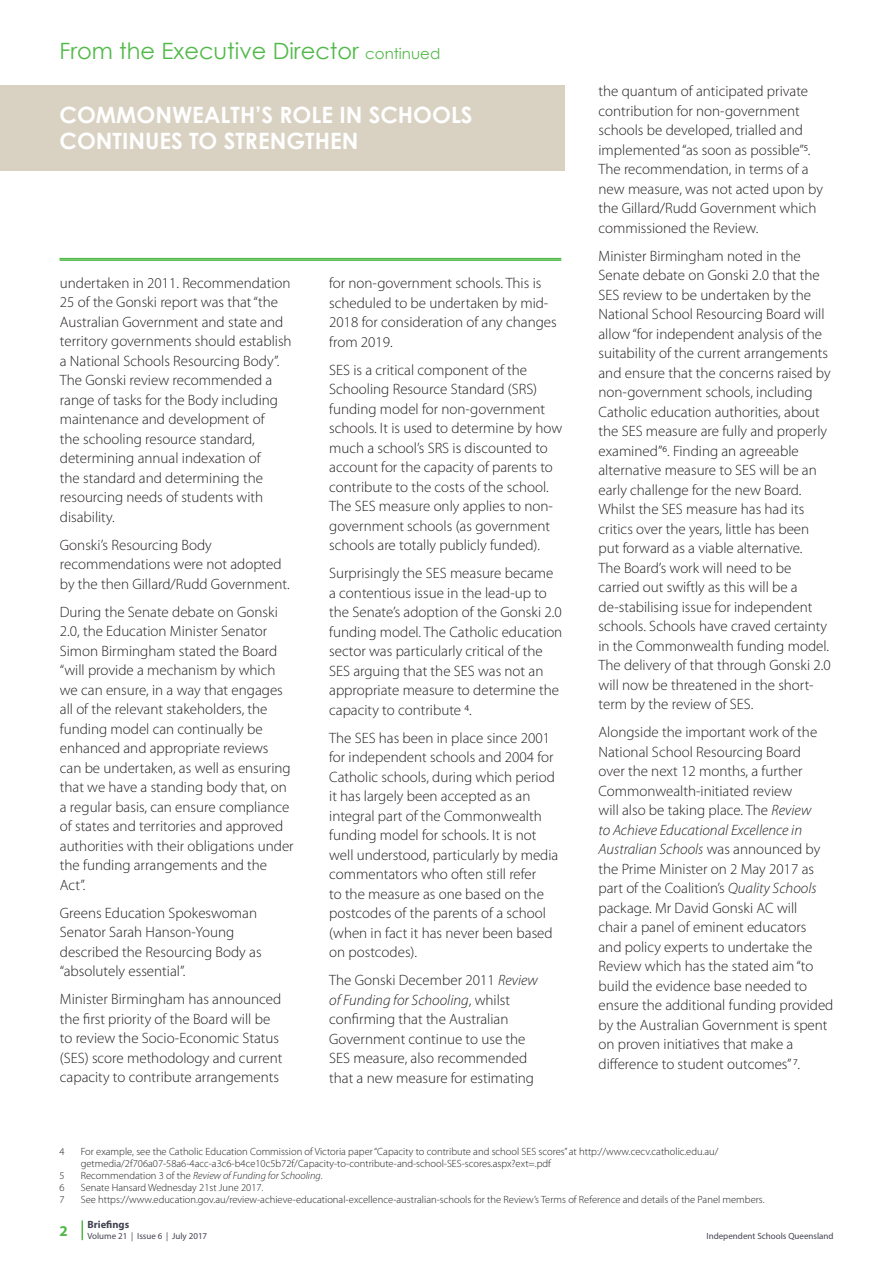
<style>
.page{position:relative;width:893px;height:1263px;background:#fff}
.page>*{position:absolute;margin:0;border:0;box-sizing:border-box;transform-origin:0 0}
.ED_heading{font:700 22.5px/25.5px "Century Gothic";color:#fff}
.Heading_2{font:22.5px "Century Gothic";color:#51b948}
.Body_copy{font:300 15px/19.5px "Myriad Pro";color:#231f20}
.t1{font:700 15px "Myriad Pro";color:#51b948}
.Footnote{font:300 10.5px/12px "Myriad Pro";color:#231f20}
.Footnote-2{font:italic 300 10.5px "Myriad Pro";color:#231f20}
.t2{font:700 10.5px "Myriad Pro";color:#424351}
.t3{font:9px "Myriad Pro";color:#424351}
.s1{font-size:15px}
.s2{font-style:italic}
.s3{font-style:normal}
</style>
<div class="page">
<svg style="left:82px;top:1220px;width:1px;height:20px"></svg>
<div style="left:0;top:85px;width:564px;height:85px;background:#d9d2c3"></div>
<hr style="left:60px;top:259px;width:501px;height:2px;background:#51b948">
<hr style="left:60px;top:258px;width:501px;height:1px;background:#51b948">
<p class="Heading_2" style="left:60px;top:36px;width:382px">From the Executive Director <span class="s1">continued</span></p>
<p class="ED_heading" style="left:60px;top:101px;width:415px">COMMONWEALTH’S ROLE IN SCHOOLS<br>CONTINUES TO STRENGTHEN</p>
<p class="Body_copy" style="left:60px;top:273px;width:233px">undertaken in 2011. Recommendation 25 of the Gonski report was that “the Australian Government and state and territory governments should establish a National Schools Resourcing Body”.<br>The Gonski review recommended a range of tasks for the Body including maintenance and development of<br>the schooling resource standard, determining annual indexation of<br>the standard and determining the resourcing needs of students with disability.</p>
<p class="Body_copy" style="left:60px;top:535px;width:231px">Gonski’s Resourcing Body recommendations were not adopted by the then Gillard/Rudd Government.</p>
<p class="Body_copy" style="left:60px;top:602px;width:235px">During the Senate debate on Gonski 2.0, the Education Minister Senator Simon Birmingham stated the Board “will provide a mechanism by which we can ensure, in a way that engages all of the relevant stakeholders, the funding model can continually be enhanced and appropriate reviews can be undertaken, as well as ensuring that we have a standing body that, on a regular basis, can ensure compliance of states and territories and approved authorities with their obligations under the funding arrangements and the Act”.</p>
<p class="Body_copy" style="left:60px;top:903px;width:203px">Greens Education Spokeswoman<br>Senator Sarah Hanson-Young described the Resourcing Body as “absolutely essential”.</p>
<p class="Body_copy" style="left:60px;top:989px;width:224px">Minister Birmingham has announced the first priority of the Board will be to review the Socio-Economic Status (SES) score methodology and current capacity to contribute arrangements</p>
<p class="Body_copy" style="left:329px;top:273px;width:229px">for non-government schools. This is scheduled to be undertaken by mid-<br>2018 for consideration of any changes from 2019.</p>
<p class="Body_copy" style="left:329px;top:360px;width:234px">SES is a critical component of the Schooling Resource Standard (SRS) funding model for non-government schools. It is used to determine by how much a school’s SRS is discounted to account for the capacity of parents to contribute to the costs of the school.<br>The SES measure only applies to non&shy;government schools (as government schools are totally publicly funded).</p>
<p class="Body_copy" style="left:329px;top:563px;width:235px">Surprisingly the SES measure became a contentious issue in the lead-up to the Senate’s adoption of the Gonski 2.0 funding model. The Catholic education sector was particularly critical of the SES arguing that the SES was not an appropriate measure to determine the capacity to contribute 4.</p>
<p class="Body_copy" style="left:329px;top:728px;width:231px">The SES has been in place since 2001 for independent schools and 2004 for Catholic schools, during which period it has largely been accepted as an integral part of the Commonwealth funding model for schools. It is not well understood, particularly by media commentators who often still refer<br>to the measure as one based on the postcodes of the parents of a school (when in fact it has never been based on postcodes).</p>
<p class="Body_copy" style="left:329px;top:970px;width:210px">The Gonski December 2011 <span class="s2">Review of Funding for Schooling</span>, whilst confirming that the Australian<br>Government continue to use the<br>SES measure, also recommended that a new measure for estimating</p>
<p class="Body_copy" style="left:598px;top:81px;width:226px">the quantum of anticipated private contribution for non-government schools be developed, trialled and implemented “as soon as possible”5.<br>The recommendation, in terms of a new measure, was not acted upon by the Gillard/Rudd Government which commissioned the Review.</p>
<p class="Body_copy" style="left:598px;top:246px;width:234px">Minister Birmingham noted in the Senate debate on Gonski 2.0 that the SES review to be undertaken by the National School Resourcing Board will allow “for independent analysis of the suitability of the current arrangements and ensure that the concerns raised by non-government schools, including Catholic education authorities, about the SES measure are fully and properly examined”6. Finding an agreeable alternative measure to SES will be an early challenge for the new Board.<br>Whilst the SES measure has had its critics over the years, little has been put forward as a viable alternative.<br>The Board’s work will need to be carried out swiftly as this will be a de-stabilising issue for independent schools. Schools have craved certainty in the Commonwealth funding model.<br>The delivery of that through Gonski 2.0 will now be threatened in the short&shy;term by the review of SES.</p>
<p class="Body_copy" style="left:598px;top:722px;width:236px">Alongside the important work of the National School Resourcing Board<br>over the next 12 months, a further Commonwealth-initiated review<br>will also be taking place. The <span class="s2">Review<br>to Achieve Educational Excellence in Australian Schools</span> was announced by the Prime Minister on 2 May 2017 as part of the Coalition’s <span class="s2">Quality Schools </span>package. Mr David Gonski AC will<br>chair a panel of eminent educators<br>and policy experts to undertake the Review which has the stated aim “to build the evidence base needed to ensure the additional funding provided by the Australian Government is spent on proven initiatives that make a difference to student outcomes” 7.</p>
<p class="Footnote" style="left:60px;top:1146px;width:5px">4</p>
<p class="Footnote" style="left:81px;top:1146px;width:639px">For example, see the Catholic Education Commission of Victoria paper “Capacity to contribute and school SES scores” at http://www.cecv.catholic.edu.au/ getmedia/2f706a07-58a6-4acc-a3c6-b4ce10c5b72f/Capacity-to-contribute-and-school-SES-scores.aspx?ext=.pdf</p>
<p class="Footnote" style="left:60px;top:1170px;width:7px">5</p>
<p class="Footnote-2" style="left:81px;top:1170px;width:243px"><span class="s3">Recommendation 3 of the</span> Review of Funding for Schooling<span class="s3">.</span></p>
<p class="Footnote" style="left:60px;top:1182px;width:7px">6</p>
<p class="Footnote" style="left:81px;top:1182px;width:184px">Senate Hansard Wednesday 21st June 2017.</p>
<p class="Footnote" style="left:60px;top:1194px;width:7px">7</p>
<p class="Footnote" style="left:81px;top:1194px;width:685px">See https://www.education.gov.au/review-achieve-educational-excellence-australian-schools for the Review’s Terms of Reference and details of the Panel members.</p>
<p class="t1" style="left:60px;top:1221px;width:10px">2</p>
<p class="t2" style="left:87px;top:1218px;width:43px">Briefings</p>
<p class="t3" style="left:87px;top:1230px;width:121px">Volume 21 | Issue 6 | July 2017</p>
<p class="t3" style="left:706px;top:1230px;width:129px">Independent Schools Queensland</p>
</div>
